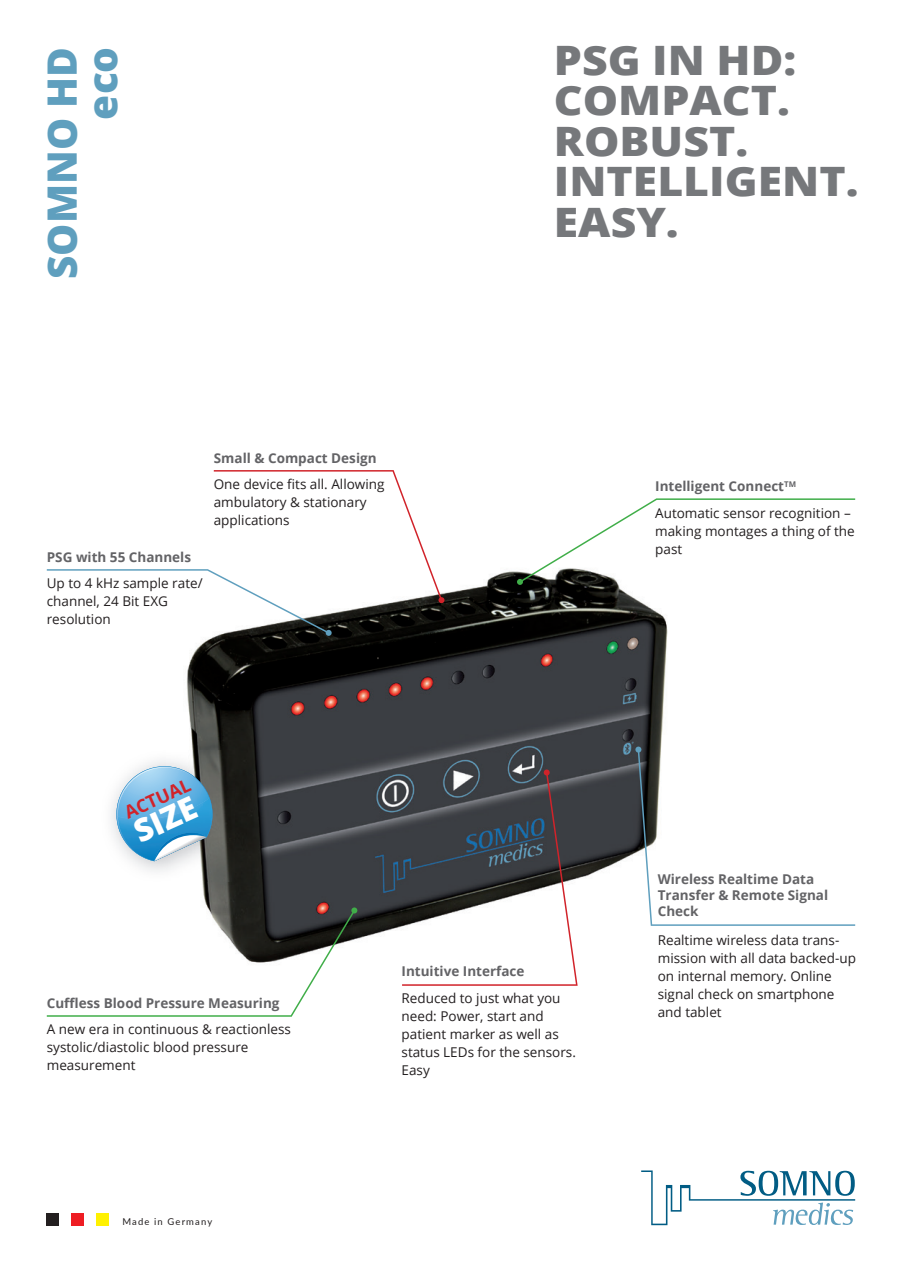
<style>
.page{position:relative;width:902px;height:1272px;background:#fff}
.page>*{position:absolute;margin:0;border:0;box-sizing:border-box;transform-origin:0 0}
.t1{font:800 40.5px/40.5px "Open Sans";color:#76787b;scale:1.1 1}
.t2{font:800 40.5px/40.5px "Open Sans";color:#5f9fbe;text-align:right}
.t3{font:800 31.5px "Open Sans";color:#fff}
.t4{font:700 18px "Open Sans";color:#d1232a}
.t5{font:13.5px/18px "Open Sans";color:#231f20}
.t6{font:700 13.5px/16.2px "Open Sans";color:#636366}
.t7{font:9.45px "Lato";letter-spacing:.12em;color:#231f20}
.s1{font-weight:700;color:#636366}
</style>
<div class="page">
<img style="left:187px;top:571px;width:540px;height:368px">
<svg style="left:641px;top:1170px;width:214px;height:55px"></svg>
<div style="left:47px;top:1213px;width:12px;height:12px;background:#231f20"></div>
<div style="left:72px;top:1213px;width:12px;height:12px;background:#ee1d23"></div>
<div style="left:96px;top:1213px;width:12px;height:12px;background:#fff101"></div>
<svg style="left:47px;top:470px;width:397px;height:166px"></svg>
<img style="left:132px;top:750px;width:102px;height:131px">
<svg style="left:111px;top:760px;width:107px;height:101px"></svg>
<svg style="left:517px;top:498px;width:338px;height:87px"></svg>
<svg style="left:402px;top:769px;width:175px;height:216px"></svg>
<svg style="left:47px;top:907px;width:310px;height:109px"></svg>
<svg style="left:635px;top:746px;width:220px;height:179px"></svg>
<h1 class="t2" style="left:40px;top:279px;width:234px;rotate:-90deg">SOMNO HD eco</h1>
<h1 class="t1" style="left:553px;top:37px;width:278px">PSG IN HD:<br>COMPACT.<br>ROBUST.<br>INTELLIGENT.<br>EASY.</h1>
<p class="t6" style="left:47px;top:548px;width:146px">PSG with 55 Channels</p>
<p class="t5" style="left:47px;top:574px;width:157px">Up to 4 kHz sample rate/ channel, 24 Bit EXG resolution</p>
<p class="t6" style="left:214px;top:449px;width:164px">Small &amp; Compact Design</p>
<p class="t5" style="left:214px;top:475px;width:172px">One device fits all. Allowing ambulatory &amp; stationary applications</p>
<h3 class="t4" style="left:120px;top:801px;width:72px;rotate:-24deg">ACTUAL</h3>
<h2 class="t3" style="left:126px;top:810px;width:67px;rotate:-24deg">SIZE</h2>
<p class="t6" style="left:47px;top:994px;width:234px">Cuffless Blood Pressure Measuring</p>
<p class="t5" style="left:47px;top:1019px;width:246px">A new era in continuous &amp; reactionless systolic/diastolic blood pressure measurement</p>
<p class="t7" style="left:122px;top:1214px;width:91px">Made in Germany</p>
<p class="t6" style="left:401px;top:962px;width:124px">Intuitive Interface</p>
<p class="t5" style="left:401px;top:988px;width:176px">Reduced to just what you need: Power, start and patient marker as well as status LEDs for the sensors.<br>Easy</p>
<p class="t5" style="left:655px;top:472px;width:197px;line-height:26.5px"><span class="s1">Intelligent Connect</span><sup>TM<br></sup>Automatic sensor recognition –</p>
<p class="t5" style="left:655px;top:521px;width:201px">making montages a thing of the past</p>
<p class="t6" style="left:657px;top:870px;width:172px">Wireless Realtime Data<br>Transfer &amp; Remote Signal<br>Check</p>
<p class="t5" style="left:657px;top:930px;width:200px">Realtime wireless data trans&shy;mission with all data backed-up on internal memory. Online signal check on smartphone and tablet</p>
</div>
